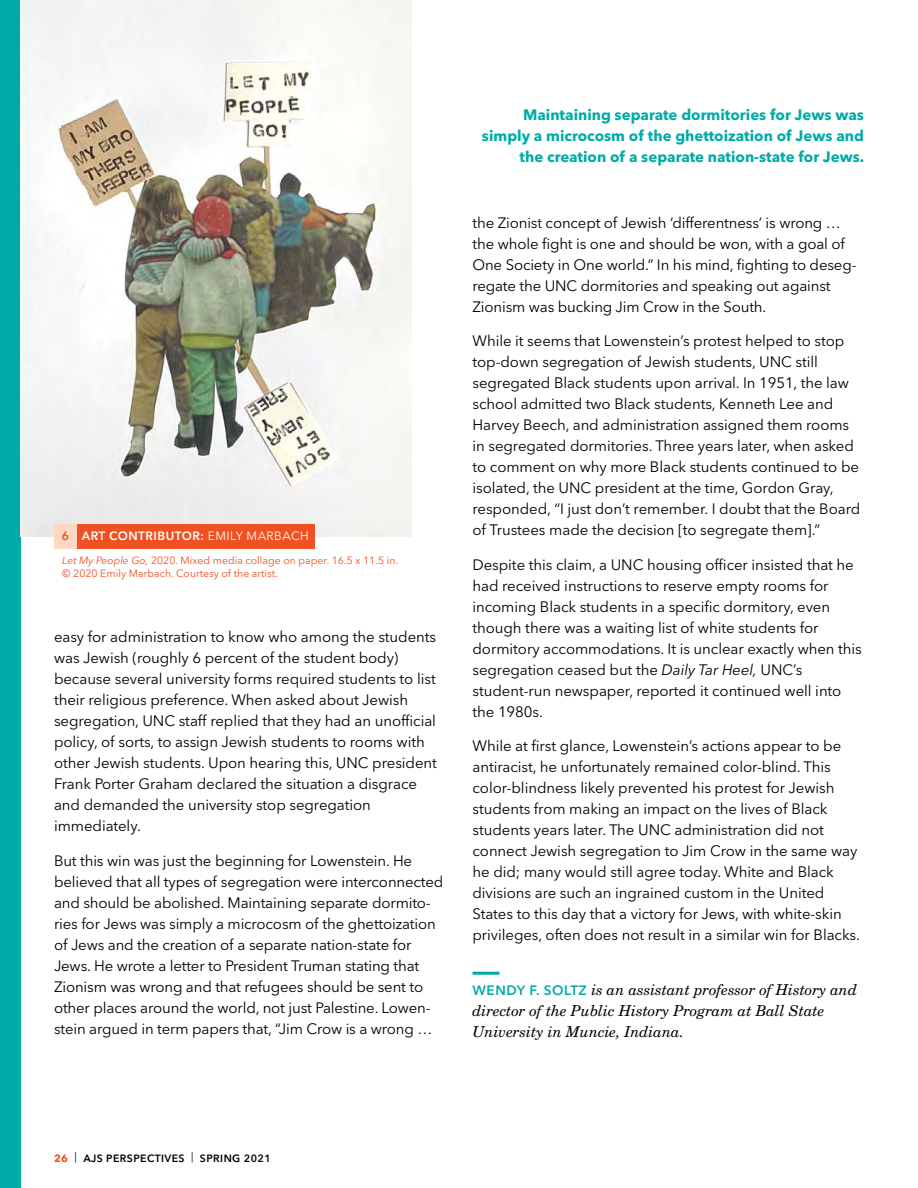
<style>
.page{position:relative;width:918px;height:1188px;background:#fff}
.page>*{position:absolute;margin:0;border:0;box-sizing:border-box;transform-origin:0 0}
.Body_Copy{font:15px/21px "Avenir Next LT Pro";letter-spacing:-.005em;color:#000}
.Call_out{font:700 15px/21px "Avenir Next LT Pro";color:#00aba7;text-align:right}
.Author_bio{font:italic 15px/21px "New Century Schlbk";letter-spacing:-.005em;color:#000}
.ARTIST_CONTRIB{font:600 12px "Avenir Next LT Pro";letter-spacing:.04em;color:#fff}
.ARTIST_CONTRIB-2{font:600 12px "Avenir Next LT Pro";color:#f05123}
.ARTIST_CALLOUT{font:10.5px/13.5px "Avenir Next LT Pro";color:#f05123}
.t1{font:600 10.5px "Avenir Next LT Pro";letter-spacing:.04em;color:#000}
.s1{font-weight:400}
.s2{font-style:italic}
.s3{font-family:"Avenir Next LT Pro";font-weight:600;font-style:normal;font-size:13.5px;color:#00aba7}
.s4{font-weight:700;color:#f05123}
</style>
<div class="page">
<div style="left:0;top:0;width:20px;height:1188px;background:#00aba7"></div>
<img style="left:20px;top:0;width:392px;height:537px">
<hr style="left:472px;top:972px;width:28px;height:3px;background:#00aba7">
<svg style="left:54px;top:524px;width:261px;height:25px;background:#f15c31"></svg>
<p class="ARTIST_CONTRIB" style="left:82px;top:529px;width:229px">ART CONTRIBUTOR: <span class="s1">EMILY MARBACH</span></p>
<p class="ARTIST_CALLOUT" style="left:62px;top:553px;width:338px"><span class="s2">Let My People Go,</span> 2020. Mixed media collage on paper. 16.5 x 11.5 in. © 2020 Emily Marbach. Courtesy of the artist.</p>
<p class="ARTIST_CONTRIB-2" style="left:62px;top:529px;width:9px">6</p>
<p class="Body_Copy" style="left:54px;top:626px;width:384px">easy for administration to know who among the students was Jewish (roughly 6 percent of the student body) because several university forms required students to list their religious preference. When asked about Jewish segregation, UNC staff replied that they had an unofficial policy, of sorts, to assign Jewish students to rooms with other Jewish students. Upon hearing this, UNC president Frank Porter Graham declared the situation a disgrace and demanded the university stop segregation immediately.</p>
<p class="Body_Copy" style="left:54px;top:850px;width:391px">But this win was just the beginning for Lowenstein. He believed that all types of segregation were interconnected and should be abolished. Maintaining separate dormito&shy;ries for Jews was simply a microcosm of the ghettoization of Jews and the creation of a separate nation-state for Jews. He wrote a letter to President Truman stating that Zionism was wrong and that refugees should be sent to other places around the world, not just Palestine. Lowen&shy;stein argued in term papers that, “Jim Crow is a wrong …</p>
<p class="Call_out" style="left:482px;top:104px;width:384px">Maintaining separate dormitories for Jews was simply a microcosm of the ghettoization of Jews and the creation of a separate nation-state for Jews.</p>
<p class="Body_Copy" style="left:472px;top:212px;width:386px">the Zionist concept of Jewish ‘differentness’ is wrong … the whole fight is one and should be won, with a goal of One Society in One world.” In his mind, fighting to deseg&shy;regate the UNC dormitories and speaking out against Zionism was bucking Jim Crow in the South.</p>
<p class="Body_Copy" style="left:472px;top:330px;width:389px">While it seems that Lowenstein’s protest helped to stop top-down segregation of Jewish students, UNC still segregated Black students upon arrival. In 1951, the law school admitted two Black students, Kenneth Lee and Harvey Beech, and administration assigned them rooms in segregated dormitories. Three years later, when asked to comment on why more Black students continued to be isolated, the UNC president at the time, Gordon Gray, responded, “I just don’t remember. I doubt that the Board of Trustees made the decision [to segregate them].”</p>
<p class="Body_Copy" style="left:472px;top:554px;width:391px">Despite this claim, a UNC housing officer insisted that he had received instructions to reserve empty rooms for incoming Black students in a specific dormitory, even though there was a waiting list of white students for dormitory accommodations. It is unclear exactly when this segregation ceased but the <span class="s2">Daily Tar Heel,</span> UNC’s student-run newspaper, reported it continued well into the 1980s.</p>
<p class="Body_Copy" style="left:472px;top:735px;width:389px">While at first glance, Lowenstein’s actions appear to be antiracist, he unfortunately remained color-blind. This color-blindness likely prevented his protest for Jewish students from making an impact on the lives of Black students years later. The UNC administration did not connect Jewish segregation to Jim Crow in the same way he did; many would still agree today. White and Black divisions are such an ingrained custom in the United States to this day that a victory for Jews, with white-skin privileges, often does not result in a similar win for Blacks.</p>
<p class="Author_bio" style="left:472px;top:979px;width:386px"><span class="s3">WENDY F. SOLTZ</span> is an assistant professor of History and director of the Public History Program at Ball State<br>University in Muncie, Indiana.</p>
<p class="t1" style="left:54px;top:1152px;width:218px"><span class="s4">26</span> <span class="s1">|</span> AJS PERSPECTIVES <span class="s1">|</span> SPRING 2021</p>
</div>
